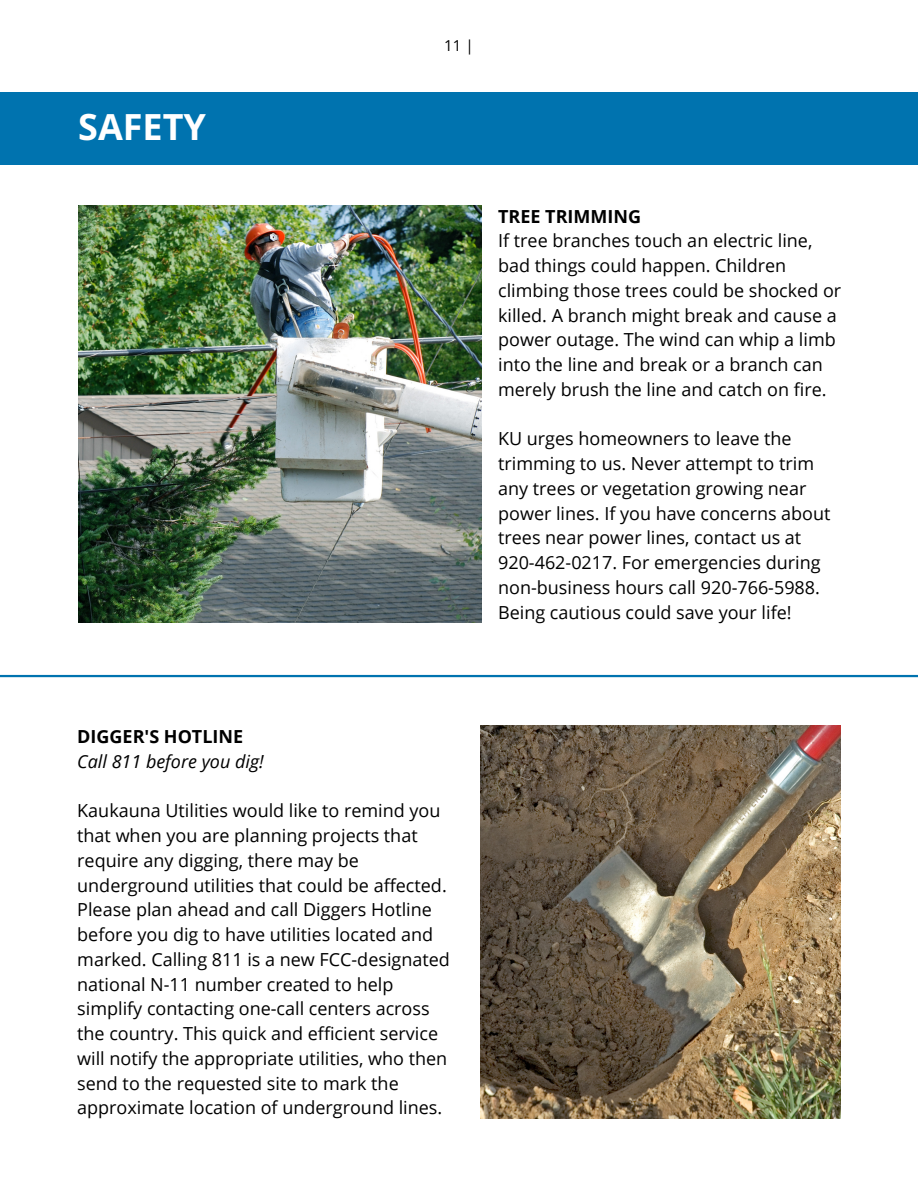
<style>
.page{position:relative;width:918px;height:1188px;background:#fff}
.page>*{position:absolute;margin:0;border:0;box-sizing:border-box;transform-origin:0 0}
.t1{font:700 36px "Open Sans";color:#fff}
.t2{font:18px/24.8px "Open Sans";color:#000}
.t3{font:700 18px "Open Sans";color:#000}
.t4{font:italic 18px "Open Sans";color:#000}
.t5{font:15px "Open Sans";color:#000}
</style>
<div class="page">
<div style="left:0;top:92px;width:918px;height:72px;background:#0073af"></div>
<hr style="left:0;top:675px;width:918px;height:2px;background:#0073af">
<img style="left:481px;top:726px;width:360px;height:392px">
<img style="left:78px;top:205px;width:403px;height:418px">
<h1 class="t1" style="left:78px;top:102px;width:129px">SAFETY</h1>
<p class="t5" style="left:444px;top:35px;width:31px">11 |</p>
<p class="t3" style="left:498px;top:204px;width:144px">TREE TRIMMING</p>
<p class="t2" style="left:498px;top:228px;width:345px">If tree branches touch an electric line, bad things could happen. Children climbing those trees could be shocked or killed. A branch might break and cause a power outage. The wind can whip a limb into the line and break or a branch can merely brush the line and catch on fire.</p>
<p class="t2" style="left:498px;top:426px;width:334px">KU urges homeowners to leave the trimming to us. Never attempt to trim any trees or vegetation growing near power lines. If you have concerns about trees near power lines, contact us at 920-462-0217. For emergencies during non-business hours call 920-766-5988.<br>Being cautious could save your life!</p>
<p class="t3" style="left:77px;top:724px;width:167px">DIGGER'S HOTLINE</p>
<p class="t4" style="left:77px;top:749px;width:188px">Call 811 before you dig!</p>
<p class="t2" style="left:77px;top:798px;width:374px">Kaukauna Utilities would like to remind you that when you are planning projects that require any digging, there may be underground utilities that could be affected.<br>Please plan ahead and call Diggers Hotline before you dig to have utilities located and marked. Calling 811 is a new FCC-designated national N-11 number created to help simplify contacting one-call centers across the country. This quick and efficient service will notify the appropriate utilities, who then send to the requested site to mark the approximate location of underground lines.</p>
</div>
